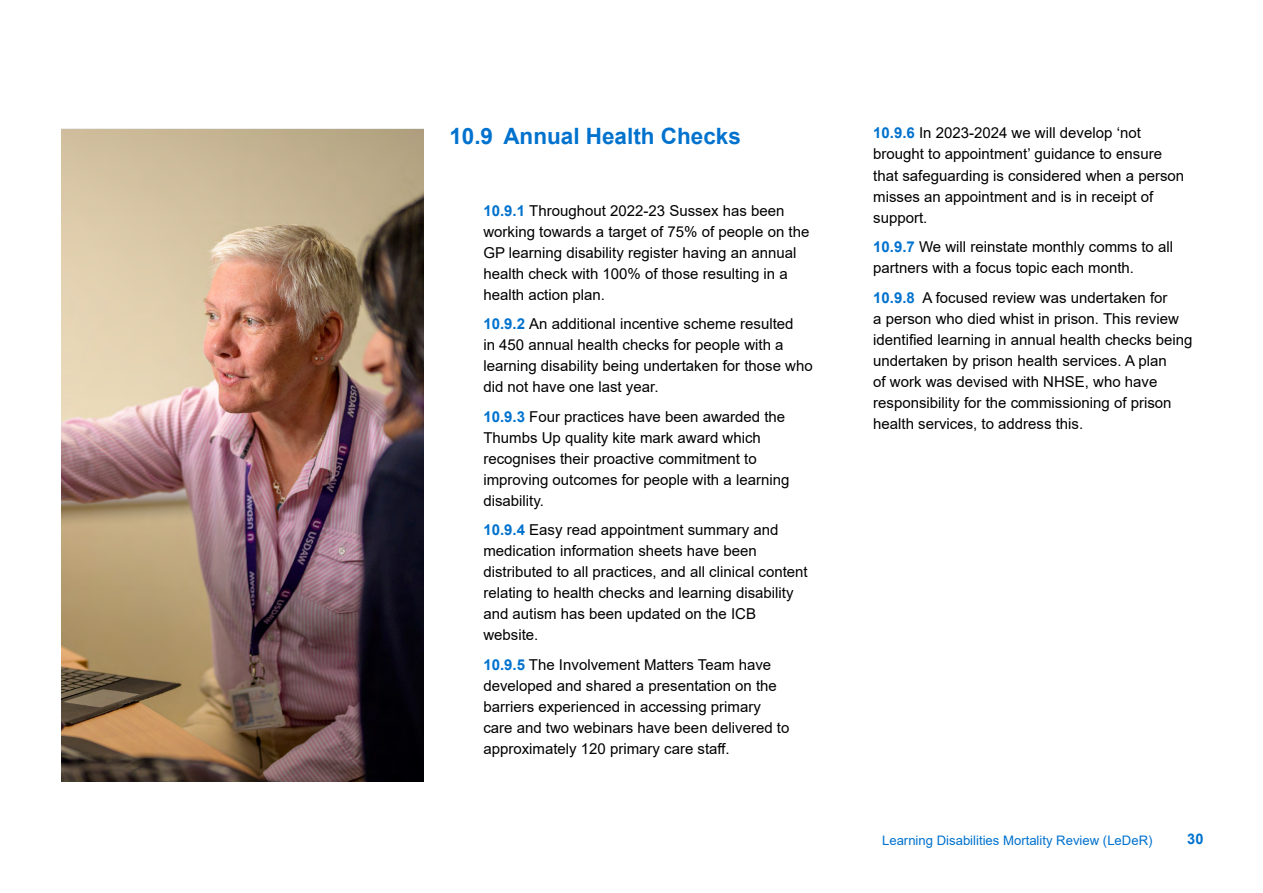
<style>
.page{position:relative;width:1263px;height:893px;background:#fff}
.page>*{position:absolute;margin:0;border:0;box-sizing:border-box;transform-origin:0 0}
.t1{font:700 22.5px "Arial";color:#0072ce}
.t2{font:15px/21px "Arial";color:#000}
.t3{font:700 14.55px "Arial";color:#0072ce}
.t4{font:13.05px "Arial";color:#0072ce}
.s1{font-weight:700;color:#0072ce}
</style>
<div class="page">
<img style="left:61px;top:129px;width:363px;height:653px">
<h1 class="t1" style="left:449px;top:120px;width:293px">10.9 Annual Health Checks</h1>
<p class="t2" style="left:483px;top:200px;width:328px"><span class="s1">10.9.1</span> Throughout 2022-23 Sussex has been working towards a target of 75% of people on the GP learning disability register having an annual health check with 100% of those resulting in a health action plan.</p>
<p class="t2" style="left:483px;top:313px;width:331px"><span class="s1">10.9.2</span> An additional incentive scheme resulted<br>in 450 annual health checks for people with a learning disability being undertaken for those who did not have one last year.</p>
<p class="t2" style="left:483px;top:406px;width:307px"><span class="s1">10.9.3</span> Four practices have been awarded the Thumbs Up quality kite mark award which recognises their proactive commitment to improving outcomes for people with a learning disability.</p>
<p class="t2" style="left:483px;top:519px;width:326px"><span class="s1">10.9.4</span> Easy read appointment summary and medication information sheets have been distributed to all practices, and all clinical content relating to health checks and learning disability and autism has been updated on the ICB website.</p>
<p class="t2" style="left:483px;top:654px;width:307px"><span class="s1">10.9.5</span> The Involvement Matters Team have developed and shared a presentation on the barriers experienced in accessing primary care and two webinars have been delivered to approximately 120 primary care staff.</p>
<p class="t2" style="left:873px;top:123px;width:312px"><span class="s1">10.9.6</span> In 2023-2024 we will develop ‘not brought to appointment’ guidance to ensure that safeguarding is considered when a person misses an appointment and is in receipt of support.</p>
<p class="t2" style="left:873px;top:236px;width:301px"><span class="s1">10.9.7</span> We will reinstate monthly comms to all partners with a focus topic each month.</p>
<p class="t2" style="left:873px;top:287px;width:321px"><span class="s1">10.9.8</span> A focused review was undertaken for<br>a person who died whist in prison. This review identified learning in annual health checks being undertaken by prison health services. A plan<br>of work was devised with NHSE, who have responsibility for the commissioning of prison health services, to address this.</p>
<p class="t4" style="left:882px;top:832px;width:272px">Learning Disabilities Mortality Review (LeDeR)</p>
<p class="t3" style="left:1187px;top:828px;width:18px">30</p>
</div>
